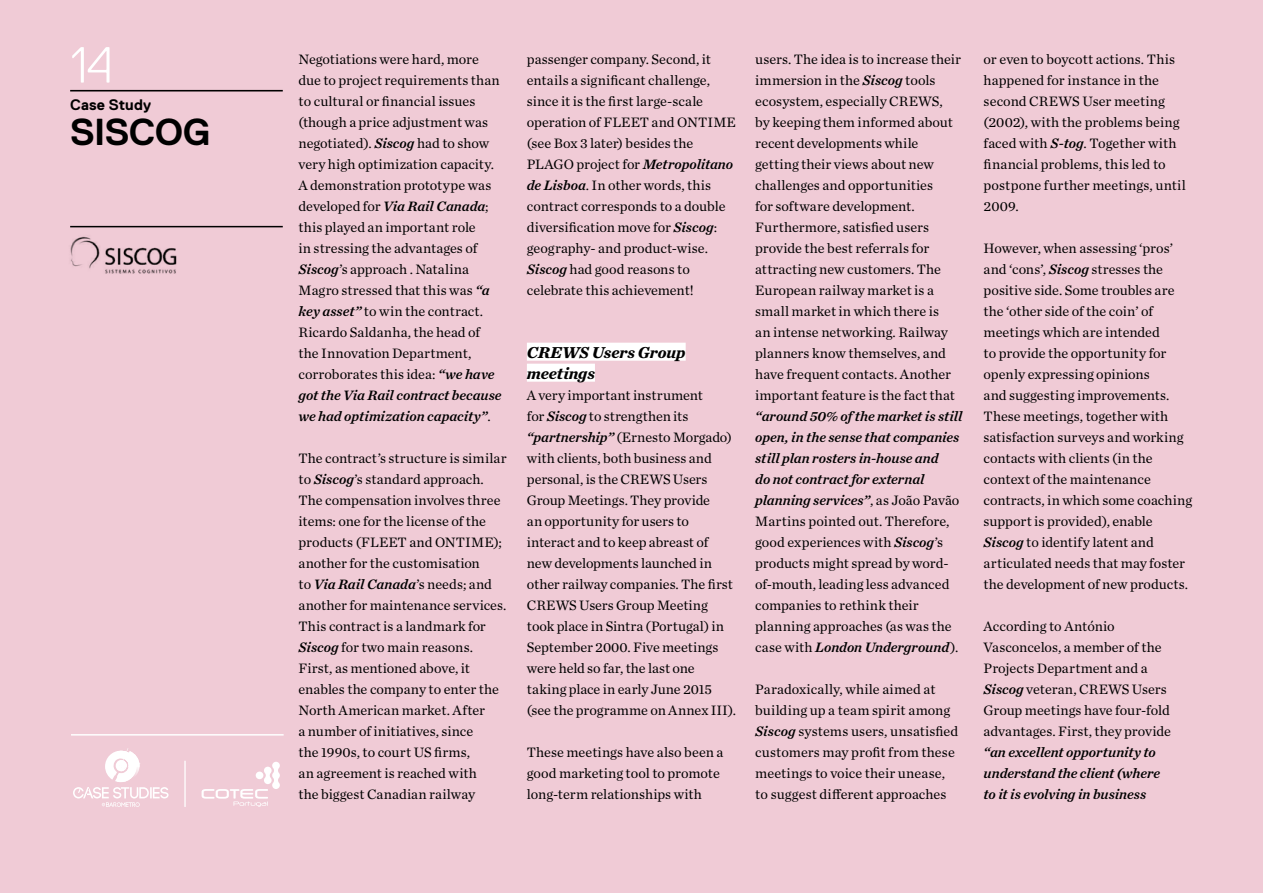
<style>
.page{position:relative;width:1263px;height:893px;background:#f0cbd6}
.page>*{position:absolute;margin:0;border:0;box-sizing:border-box;transform-origin:0 0}
.t1{font:300 50.7px "Replica";color:#fff}
.t2{font:700 37.5px "Replica";letter-spacing:-.015em;color:#000}
.subtitulos_sublinhad{font:italic 700 16.5px "Chronicle Text G1";letter-spacing:-.005em;color:#000}
.t3{font:700 15.15px "Replica";letter-spacing:.005em;color:#000}
.texto{font:14.25px/21px "Chronicle Text G1";color:#000}
.s1{font-family:"Chronicle Text G1 Semi";font-style:italic}
</style>
<div class="page">
<hr style="left:70px;top:90px;width:213px;height:1px;background:#000">
<img style="left:70px;top:227px;width:117px;height:47px">
<hr style="left:70px;top:226px;width:213px;height:1px;background:#000">
<hr style="left:71px;top:734px;width:213px;height:2px;background:#fff">
<svg style="left:73px;top:748px;width:96px;height:59px"></svg>
<svg style="left:202px;top:762px;width:78px;height:45px"></svg>
<hr style="left:184px;top:761px;width:2px;height:46px;background:#fff">
<div style="left:527px;top:343px;width:159px;height:18px;background:#fff"></div>
<div style="left:527px;top:364px;width:68px;height:18px;background:#fff"></div>
<h1 class="t1" style="left:70px;top:37px;width:45px">14</h1>
<p class="t3" style="left:70px;top:97px;width:82px">Case Study</p>
<h2 class="t2" style="left:70px;top:111px;width:142px">SISCOG</h2>
<p class="texto" style="left:298px;top:47px;width:204px">Negotiations were hard, more due to project requirements than to cultural or financial issues (though a price adjustment was negotiated). <span class="s1">Siscog</span> had to show very high optimization capacity.<br>A demonstration prototype was developed for <span class="s1">Via Rail Canada</span>; this played an important role<br>in stressing the advantages of<br><span class="s1">Siscog</span>’s approach . Natalina<br>Magro stressed that this was <span class="s1">“a key asset”</span> to win the contract.<br>Ricardo Saldanha, the head of the Innovation Department, corroborates this idea: <span class="s1">“we have got the Via Rail contract because we had optimization capacity”</span>.</p>
<p class="texto" style="left:298px;top:446px;width:210px">The contract’s structure is similar to <span class="s1">Siscog</span>’s standard approach.<br>The compensation involves three items: one for the license of the products (FLEET and ONTIME); another for the customisation<br>to <span class="s1">Via Rail Canada</span>’s needs; and another for maintenance services.<br>This contract is a landmark for<br><span class="s1">Siscog</span> for two main reasons.<br>First, as mentioned above, it enables the company to enter the<br>North American market. After<br>a number of initiatives, since<br>the 1990s, to court US firms,<br>an agreement is reached with<br>the biggest Canadian railway</p>
<p class="texto" style="left:527px;top:47px;width:211px">passenger company. Second, it entails a significant challenge, since it is the first large-scale operation of FLEET and ONTIME (see Box 3 later) besides the<br>PLAGO project for <span class="s1">Metropolitano de Lisboa</span>. In other words, this contract corresponds to a double diversification move for <span class="s1">Siscog</span>: geography- and product-wise.<br><span class="s1">Siscog</span> had good reasons to celebrate this achievement!</p>
<p class="subtitulos_sublinhad" style="left:527px;top:339px;width:160px">CREWS Users Group</p>
<p class="subtitulos_sublinhad" style="left:527px;top:360px;width:69px">meetings</p>
<p class="texto" style="left:527px;top:383px;width:211px">A very important instrument<br>for <span class="s1">Siscog</span> to strengthen its <span class="s1">“partnership”</span> (Ernesto Morgado) with clients, both business and personal, is the CREWS Users<br>Group Meetings. They provide<br>an opportunity for users to interact and to keep abreast of new developments launched in other railway companies. The first<br>CREWS Users Group Meeting took place in Sintra (Portugal) in<br>September 2000. Five meetings were held so far, the last one taking place in early June 2015 (see the programme on Annex III).</p>
<p class="texto" style="left:527px;top:740px;width:198px">These meetings have also been a good marketing tool to promote long-term relationships with</p>
<p class="texto" style="left:755px;top:47px;width:209px">users. The idea is to increase their immersion in the <span class="s1">Siscog</span> tools ecosystem, especially CREWS,<br>by keeping them informed about recent developments while getting their views about new challenges and opportunities<br>for software development.<br>Furthermore, satisfied users provide the best referrals for attracting new customers. The<br>European railway market is a small market in which there is<br>an intense networking. Railway planners know themselves, and have frequent contacts. Another important feature is the fact that <span class="s1">“around 50% of the market is still open, in the sense that companies still plan rosters in-house and<br>do not contract for external planning services”</span>, as João Pavão<br>Martins pointed out. Therefore, good experiences with <span class="s1">Siscog</span>’s products might spread by word&shy;of-mouth, leading less advanced companies to rethink their planning approaches (as was the case with <span class="s1">London Underground</span>).</p>
<p class="texto" style="left:755px;top:677px;width:205px">Paradoxically, while aimed at building up a team spirit among<br><span class="s1">Siscog</span> systems users, unsatisfied customers may profit from these meetings to voice their unease, to suggest different approaches</p>
<p class="texto" style="left:983px;top:47px;width:204px">or even to boycott actions. This happened for instance in the second CREWS User meeting (2002), with the problems being faced with <span class="s1">S-tog</span>. Together with financial problems, this led to postpone further meetings, until<br>2009.</p>
<p class="texto" style="left:983px;top:236px;width:210px">However, when assessing ‘pros’ and ‘cons’, <span class="s1">Siscog</span> stresses the positive side. Some troubles are the ‘other side of the coin’ of meetings which are intended<br>to provide the opportunity for openly expressing opinions<br>and suggesting improvements.<br>These meetings, together with satisfaction surveys and working contacts with clients (in the context of the maintenance contracts, in which some coaching support is provided), enable<br><span class="s1">Siscog</span> to identify latent and articulated needs that may foster the development of new products.</p>
<p class="texto" style="left:983px;top:614px;width:189px">According to António<br>Vasconcelos, a member of the<br>Projects Department and a<br><span class="s1">Siscog</span> veteran, CREWS Users<br>Group meetings have four-fold advantages. First, they provide <span class="s1">“an excellent opportunity to understand the client (where to it is evolving in business</span></p>
</div>
